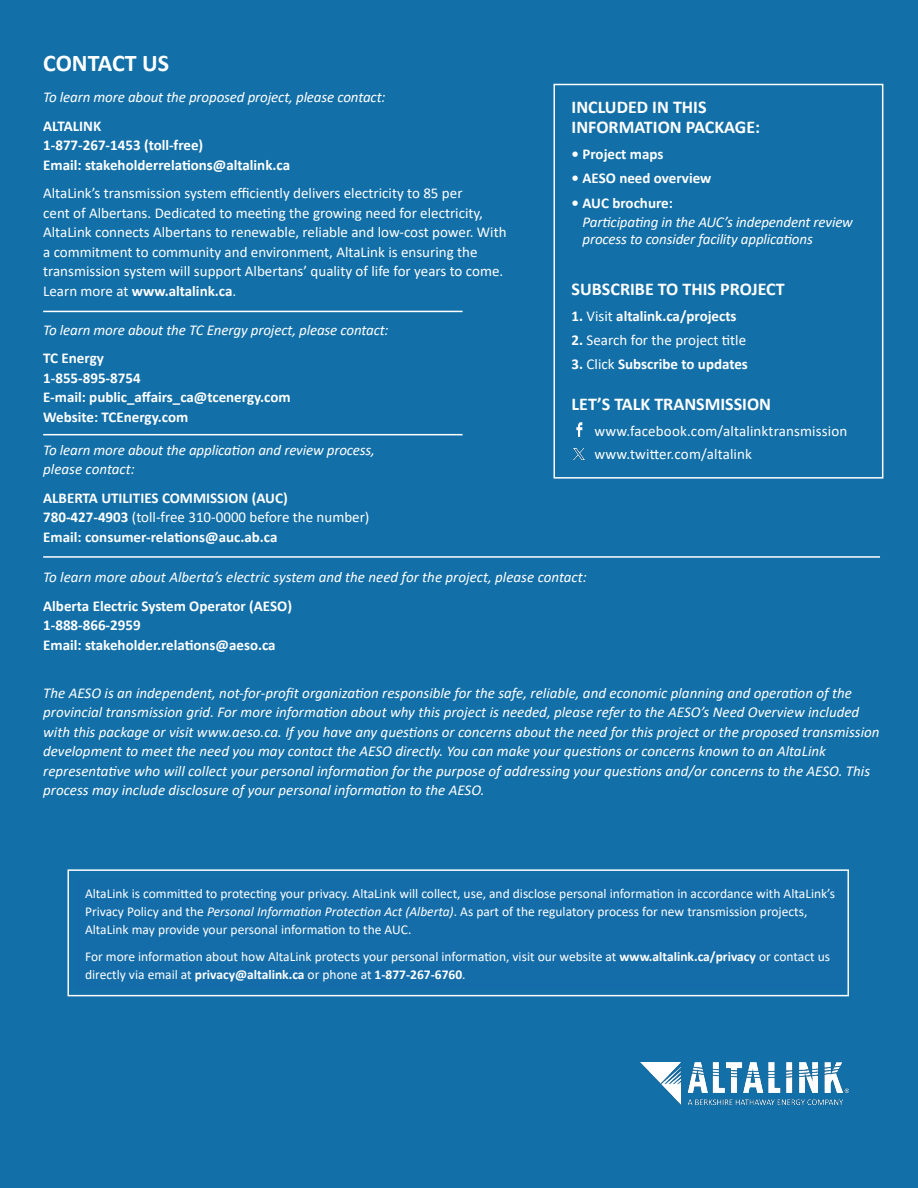
<style>
.page{position:relative;width:918px;height:1188px;background:#126fa7}
.page>*{position:absolute;margin:0;border:0;box-sizing:border-box;transform-origin:0 0}
.t1{font:700 24px "Calibri";color:#fff}
.t2{font:700 18px/20px "Calibri";color:#fff}
.t3{font:italic 15px/19.5px "Calibri";color:#fff}
.body_copy{font:15px/19.5px "Calibri";color:#fff}
.t4{font:700 15px/19.5px "Calibri";color:#fff}
.body_copy-2{font:13.5px/18px "Calibri";color:#fff}
.s1{font-weight:700}
.s2{font-weight:400}
.s3{font-weight:700;font-style:normal}
.s4{font-style:italic}
</style>
<div class="page">
<hr style="left:43px;top:311px;width:420px;height:1px;background:#fff">
<img style="left:641px;top:1063px;width:208px;height:42px">
<div style="left:554px;top:84px;width:329px;height:395px;border:2px solid #fff"></div>
<svg style="left:576px;top:422px;width:6px;height:15px"></svg>
<svg style="left:574px;top:448px;width:11px;height:11px"></svg>
<hr style="left:43px;top:434px;width:420px;height:1px;background:#fff">
<hr style="left:43px;top:556px;width:837px;height:2px;background:#fff">
<div style="left:68px;top:869px;width:781px;height:127px;border:2px solid #fff"></div>
<p class="t1" style="left:43px;top:46px;width:127px">CONTACT US</p>
<p class="t3" style="left:43px;top:87px;width:344px">To learn more about the proposed project, please contact:</p>
<p class="t4" style="left:43px;top:116px;width:248px">ALTALINK<br>1-877-267-1453 (toll-free)<br>Email: stakeholderrelations@altalink.ca</p>
<p class="body_copy" style="left:43px;top:183px;width:465px">AltaLink’s transmission system efficiently delivers electricity to 85 per<br>cent of Albertans. Dedicated to meeting the growing need for electricity, AltaLink connects Albertans to renewable, reliable and low-cost power. With a commitment to community and environment, AltaLink is ensuring the transmission system will support Albertans’ quality of life for years to come.<br>Learn more at <span class="s1">www.altalink.ca</span>.</p>
<p class="t3" style="left:43px;top:320px;width:347px">To learn more about the TC Energy project, please contact:</p>
<p class="t4" style="left:43px;top:349px;width:249px">TC Energy<br>1-855-895-8754<br>E-mail: public_affairs_ca@tcenergy.com<br>Website: TCEnergy.com</p>
<p class="t3" style="left:43px;top:440px;width:333px">To learn more about the application and review process, please contact:</p>
<p class="t4" style="left:43px;top:488px;width:328px">ALBERTA UTILITIES COMMISSION (AUC)<br>780-427-4903 <span class="s2">(toll-free 310-0000 before the number)<br></span>Email: consumer-relations@auc.ab.ca</p>
<p class="t2" style="left:572px;top:97px;width:190px">INCLUDED IN THIS<br>INFORMATION PACKAGE:</p>
<p class="t4" style="left:572px;top:144px;width:93px">• Project maps</p>
<p class="t4" style="left:572px;top:168px;width:141px">• AESO need overview</p>
<p class="t3" style="left:582px;top:192px;width:272px;text-indent:-11px"><span class="s3">• AUC brochure:<br></span>Participating in the AUC’s independent review</p>
<p class="t3" style="left:582px;top:228px;width:232px">process to consider facility applications</p>
<p class="t2" style="left:572px;top:278px;width:215px">SUBSCRIBE TO THIS PROJECT</p>
<p class="t4" style="left:572px;top:306px;width:166px">1. <span class="s2">Visit</span> altalink.ca/projects</p>
<p class="body_copy" style="left:572px;top:330px;width:176px"><span class="s1">2.</span> Search for the project title</p>
<p class="t4" style="left:572px;top:354px;width:178px">3. <span class="s2">Click</span> Subscribe to updates</p>
<p class="t2" style="left:572px;top:393px;width:201px">LET’S TALK TRANSMISSION</p>
<p class="body_copy" style="left:595px;top:444px;width:159px">www.twitter.com/altalink</p>
<p class="body_copy" style="left:595px;top:421px;width:254px">www.facebook.com/altalinktransmission</p>
<p class="t3" style="left:43px;top:567px;width:545px">To learn more about Alberta’s electric system and the need for the project, please contact:</p>
<p class="t4" style="left:43px;top:596px;width:250px">Alberta Electric System Operator (AESO)<br>1-888-866-2959<br>Email: stakeholder.relations@aeso.ca</p>
<p class="t3" style="left:43px;top:682px;width:838px">The AESO is an independent, not-for-profit organization responsible for the safe, reliable, and economic planning and operation of the provincial transmission grid. For more information about why this project is needed, please refer to the AESO’s Need Overview included with this package or visit www.aeso.ca. If you have any questions or concerns about the need for this project or the proposed transmission development to meet the need you may contact the AESO directly. You can make your questions or concerns known to an AltaLink representative who will collect your personal information for the purpose of addressing your questions and/or concerns to the AESO. This process may include disclosure of your personal information to the AESO.</p>
<p class="body_copy-2" style="left:85px;top:884px;width:752px">AltaLink is committed to protecting your privacy. AltaLink will collect, use, and disclose personal information in accordance with AltaLink’s<br>Privacy Policy and the <span class="s4">Personal Information Protection Act (Alberta)</span>. As part of the regulatory process for new transmission projects,<br>AltaLink may provide your personal information to the AUC.</p>
<p class="body_copy-2" style="left:85px;top:947px;width:747px">For more information about how AltaLink protects your personal information, visit our website at <span class="s1">www.altalink.ca/privacy</span> or contact us directly via email at <span class="s1">privacy@altalink.ca</span> or phone at <span class="s1">1-877-267-6760</span>.</p>
</div>
